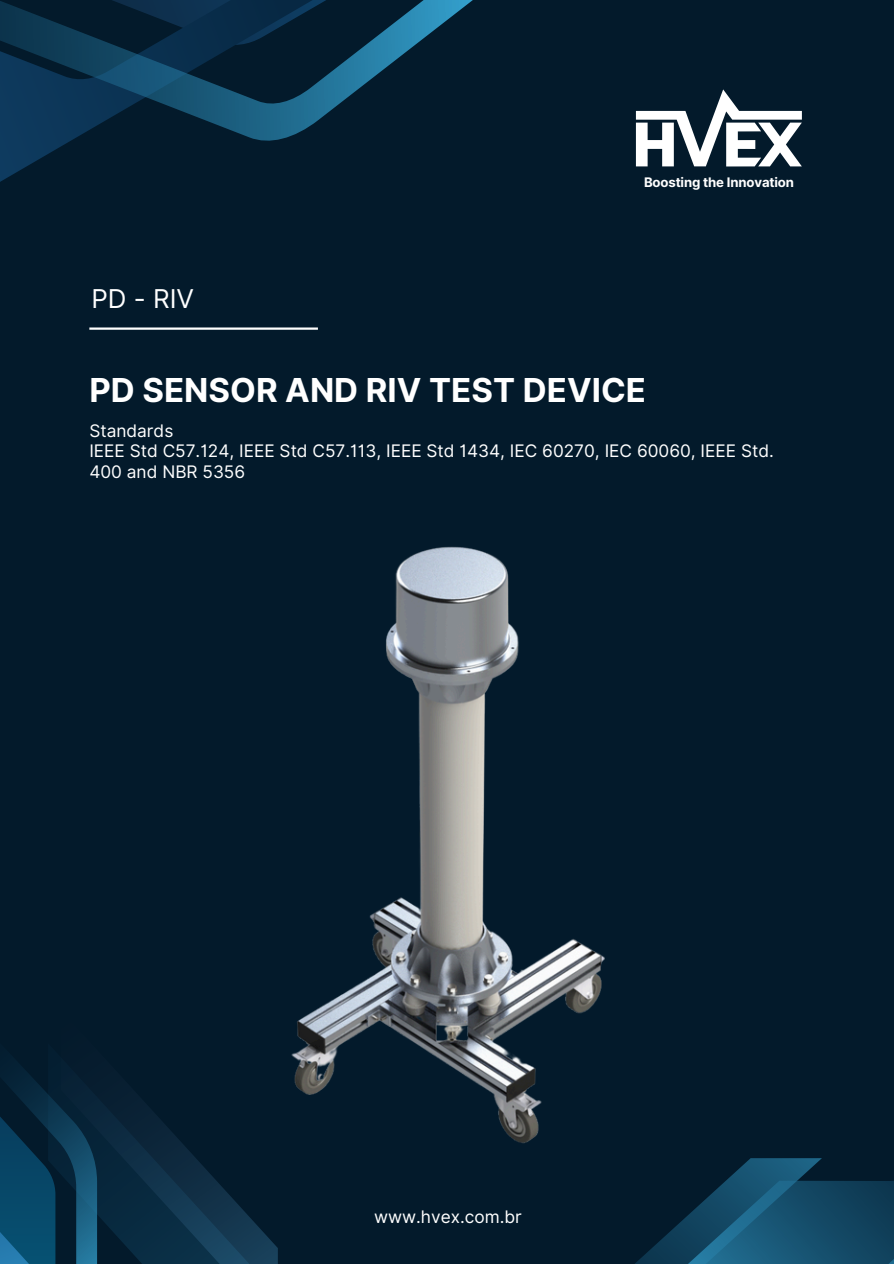
<style>
.page{position:relative;width:894px;height:1264px;background:#fff}
.page>*{position:absolute;margin:0;border:0;box-sizing:border-box;transform-origin:0 0}
.t1{font:700 33px "Inter";color:#fff}
.t2{font:25.95px "Inter";color:#fff}
.t3{font:17.25px/20.2px "Inter";color:#fff}
.t4{font:700 13.2px "Inter";letter-spacing:-.01em;color:#fff}
</style>
<div class="page">
<div style="left:0;top:0;width:893px;height:1263px;background:#031a2b"></div>
<img style="left:291px;top:546px;width:314px;height:598px">
<svg style="left:0;top:0;width:473px;height:330px"></svg>
<svg style="left:97px;top:1097px;width:181px;height:166px"></svg>
<svg style="left:0;top:1066px;width:97px;height:197px"></svg>
<svg style="left:635px;top:89px;width:166px;height:77px"></svg>
<svg style="left:587px;top:1093px;width:306px;height:170px"></svg>
<h2 class="t2" style="left:91px;top:283px;width:104px">PD - RIV</h2>
<p class="t4" style="left:643px;top:174px;width:151px">Boosting the Innovation</p>
<p class="t1" style="left:89px;top:370px;width:558px">PD SENSOR AND RIV TEST DEVICE</p>
<p class="t3" style="left:89px;top:420px;width:685px">Standards<br>IEEE Std C57.124, IEEE Std C57.113, IEEE Std 1434, IEC 60270, IEC 60060, IEEE Std.<br>400 and NBR 5356</p>
<h1 class="t3" style="left:374px;top:1206px;width:149px">www.hvex.com.br</h1>
</div>
